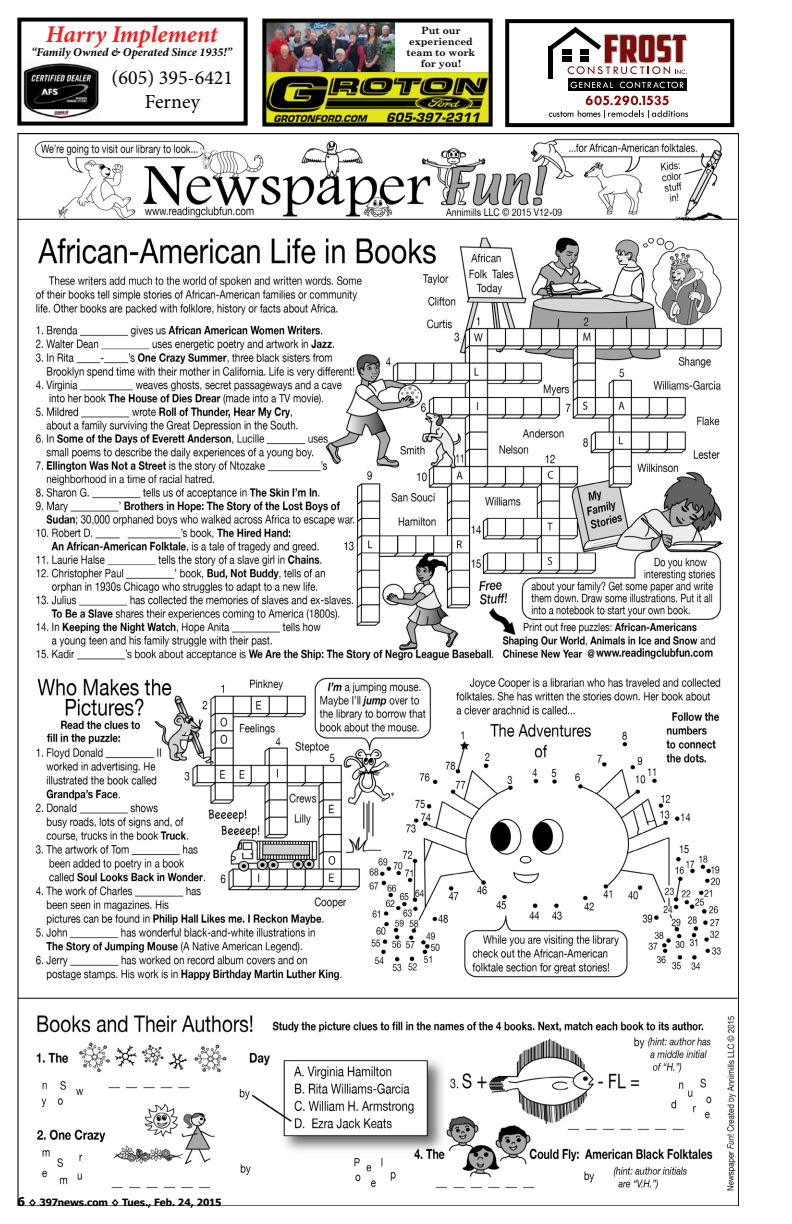
<style>
.page{position:relative;width:792px;height:1224px;background:#fff}
.page>*{position:absolute;margin:0;border:0;box-sizing:border-box;transform-origin:0 0}
.t1{font:italic 700 24px "Minion Pro";letter-spacing:-.005em;color:#ed2124}
.t2{font:20px/24px "Minion Pro";color:#000;text-align:center}
.t3{font:italic 700 12px "Minion Pro";letter-spacing:-.005em;color:#000}
.t4{font:700 10px/11px "Century Schoolbook";color:#000;text-align:center}
.t5{font:700 10px "Tahoma";letter-spacing:-.005em;color:#000}
.s1{font-size:12px}
</style>
<div class="page">
<img style="left:17px;top:133px;width:722px;height:1073px">
<img style="left:23px;top:63px;width:76px;height:56px">
<div style="left:17px;top:18px;width:231px;height:108px;border:4px solid #000"></div>
<img style="left:267px;top:24px;width:127px;height:49px">
<img style="left:267px;top:73px;width:221px;height:49px">
<div style="left:262px;top:19px;width:231px;height:108px;border:4px solid #000"></div>
<div style="left:505px;top:19px;width:229px;height:108px;border:4px solid #000"></div>
<div style="left:568px;top:79px;width:119px;height:12px;background:#040304"></div>
<svg style="left:571px;top:82px;width:42px;height:6px"></svg>
<svg style="left:620px;top:82px;width:64px;height:6px"></svg>
<hr style="left:549px;top:47px;width:4px;height:32px;background:#040304">
<svg style="left:549px;top:27px;width:139px;height:47px"></svg>
<svg style="left:549px;top:96px;width:139px;height:21px"></svg>
<h1 class="t1" style="left:46px;top:17px;width:173px">Harry Implement</h1>
<p class="t3" style="left:31px;top:44px;width:202px">“Family Owned &amp; Operated Since 1935!”</p>
<h2 class="t2" style="left:112px;top:66px;width:123px">(605) 395-6421<br>Ferney</h2>
<p class="t4" style="left:407px;top:25px;width:70px">Put our experienced team to work for you!</p>
<p class="t5" style="left:17px;top:1195px;width:206px"><span class="s1">6</span> ◊ 397news.com ◊ Tues., Feb. 24, 2015</p>
</div>
